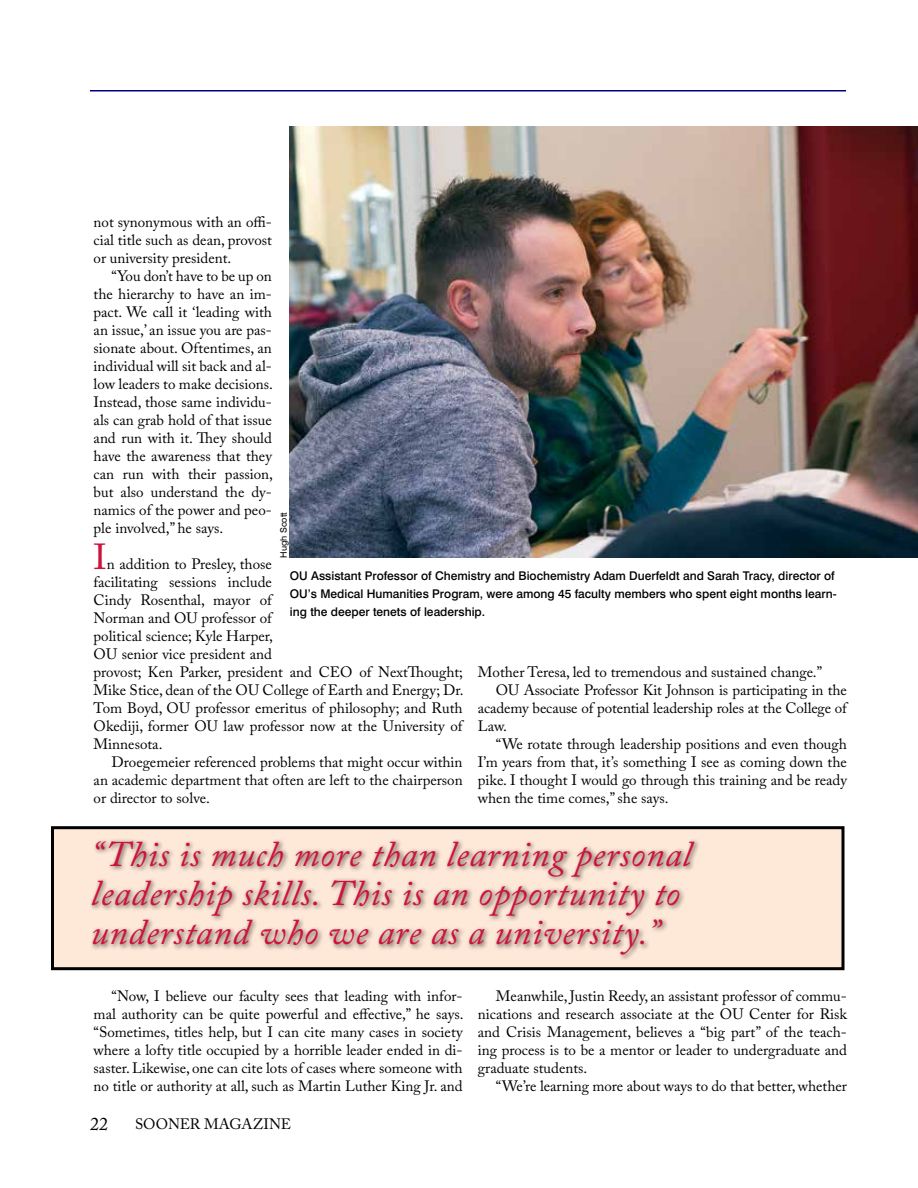
<style>
.page{position:relative;width:918px;height:1188px;background:#fff}
.page>*{position:absolute;margin:0;border:0;box-sizing:border-box;transform-origin:0 0}
.t1{font:italic 36px/39px "Adobe Caslon Pro";letter-spacing:.02em;color:#ce123c}
.t2{font:36px "Adobe Caslon Pro";color:#ce123c}
.t3{font:18px "Adobe Caslon Pro";color:#000}
.t4{font:15px/18px "Adobe Caslon Pro";color:#000;text-align:justify}
.t5{font:500 12px/18px "Swiss 721 BT";color:#000}
.t6{font:9px "Swiss 721 BT";letter-spacing:.005em;color:#000}
</style>
<div class="page">
<hr style="left:90px;top:90px;width:756px;height:2px;background:#000080">
<img style="left:290px;top:126px;width:628px;height:432px">
<div style="left:52px;top:828px;width:791px;height:141px;background:#fee8d7"></div>
<div style="left:51px;top:826px;width:793px;height:144px;border:3px solid #000"></div>
<div style="left:89px;top:838px;width:612px;height:124px;background:#000;opacity:.65"></div>
<p class="t4" style="left:94px;top:213px;width:180px">not synonymous with an offi&shy;cial title such as dean, provost or university president.</p>
<p class="t4" style="left:94px;top:267px;width:181px;text-indent:18px">“You don’t have to be up on the hierarchy to have an im&shy;pact. We call it ‘leading with an issue,’ an issue you are pas&shy;sionate about. Oftentimes, an individual will sit back and al&shy;low leaders to make decisions.<br>Instead, those same individu&shy;als can grab hold of that issue and run with it. They should have the awareness that they can run with their passion, but also understand the dy&shy;namics of the power and peo&shy;ple involved,” he says.</p>
<h1 class="t2" style="left:94px;top:536px;width:15px">I</h1>
<p class="t6" style="left:277px;top:558px;width:47px;rotate:-90deg">Hugh Scott</p>
<p class="t4" style="left:94px;top:555px;width:371px;text-align:left;text-indent:13px">n addition to Presley, those<br>facilitating sessions include<br>Cindy Rosenthal, mayor of<br>Norman and OU professor of<br>political science; Kyle Harper,<br>OU senior vice president and<br>provost; Ken Parker, president and CEO of NextThought; Mike Stice, dean of the OU College of Earth and Energy; Dr.<br>Tom Boyd, OU professor emeritus of philosophy; and Ruth Okediji, former OU law professor now at the University of Minnesota.</p>
<p class="t4" style="left:94px;top:753px;width:371px;text-indent:18px">Droegemeier referenced problems that might occur within an academic department that often are left to the chairperson or director to solve.</p>
<p class="t5" style="left:290px;top:567px;width:548px">OU Assistant Professor of Chemistry and Biochemistry Adam Duerfeldt and Sarah Tracy, director of<br>OU’s Medical Humanities Program, were among 45 faculty members who spent eight months learn&shy;ing the deeper tenets of leadership.</p>
<p class="t4" style="left:478px;top:663px;width:346px">Mother Teresa, led to tremendous and sustained change.”</p>
<p class="t4" style="left:496px;top:681px;width:352px">OU Associate Professor Kit Johnson is participating in the</p>
<p class="t4" style="left:478px;top:699px;width:370px">academy because of potential leadership roles at the College of</p>
<p class="t4" style="left:478px;top:717px;width:31px">Law.</p>
<p class="t4" style="left:496px;top:735px;width:352px">“We rotate through leadership positions and even though</p>
<p class="t4" style="left:478px;top:753px;width:370px">I’m years from that, it’s something I see as coming down the</p>
<p class="t4" style="left:478px;top:771px;width:371px">pike. I thought I would go through this training and be ready</p>
<p class="t4" style="left:478px;top:789px;width:192px">when the time comes,” she says.</p>
<h1 class="t1" style="left:91px;top:834px;width:602px">“This is much more than learning personal leadership skills. This is an opportunity to understand who we are as a university.”</h1>
<p class="t4" style="left:94px;top:987px;width:372px;text-indent:18px">“Now, I believe our faculty sees that leading with infor&shy;mal authority can be quite powerful and effective,” he says. “Sometimes, titles help, but I can cite many cases in society where a lofty title occupied by a horrible leader ended in di&shy;saster. Likewise, one can cite lots of cases where someone with no title or authority at all, such as Martin Luther King Jr. and</p>
<p class="t3" style="left:90px;top:1113px;width:19px">22</p>
<p class="t4" style="left:135px;top:1115px;width:158px">SOONER MAGAZINE</p>
<p class="t4" style="left:478px;top:987px;width:371px;text-indent:18px">Meanwhile, Justin Reedy, an assistant professor of commu&shy;nications and research associate at the OU Center for Risk and Crisis Management, believes a “big part” of the teach&shy;ing process is to be a mentor or leader to undergraduate and graduate students.</p>
<p class="t4" style="left:496px;top:1077px;width:353px">“We’re learning more about ways to do that better, whether</p>
</div>
